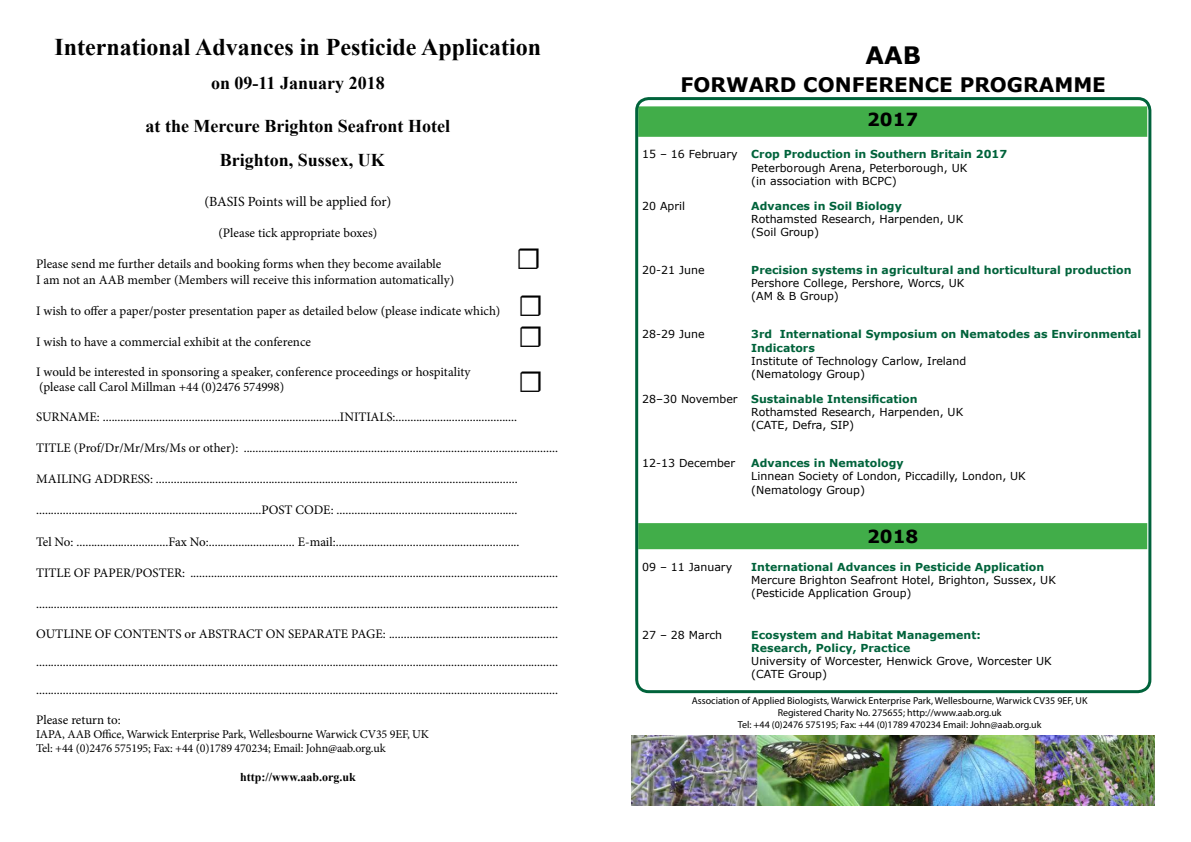
<style>
.page{position:relative;width:1191px;height:842px;background:#fff}
.page>*{position:absolute;margin:0;border:0;box-sizing:border-box;transform-origin:0 0}
.t1{font:30px "Minion Pro";color:#000}
.t2{font:700 24px "Times New Roman";color:#000}
.t3{font:700 24px "Verdana";color:#000}
.t4{font:700 20px "Verdana";color:#000}
.t5{font:700 18px/33.6px "Times New Roman";color:#000;text-align:center}
.t6{font:700 18px "Verdana";color:#000}
.t7{font:14px "Minion Pro";letter-spacing:-.005em;color:#000}
.t8{font:13px/28px "Minion Pro";color:#000}
.t9{font:12px/14.4px "Minion Pro";letter-spacing:-.01em;color:#000}
.t10{font:700 12px "Times New Roman";color:#000}
.t11{font:11px/13.2px "Verdana";color:#000}
.t12{font:700 11px/13.2px "Verdana";color:#00633b}
.t13{font:10px/12px "Myriad Pro";color:#000;text-align:center}
.s1{font-weight:700;color:#00633b}
</style>
<div class="page">
<img style="left:631px;top:736px;width:524px;height:70px">
<svg style="left:639px;top:106px;width:508px;height:443px"></svg>
<div style="left:635px;top:97px;width:516px;height:596px;border:3px solid #00633b;border-radius:12px"></div>
<h2 class="t2" style="left:54px;top:30px;width:488px">International Advances in Pesticide Application</h2>
<h3 class="t5" style="left:211px;top:65px;width:175px">on 09-11 January 2018</h3>
<h3 class="t5" style="left:146px;top:109px;width:306px">at the Mercure Brighton Seafront Hotel<br>Brighton, Sussex, UK</h3>
<p class="t7" style="left:204px;top:192px;width:188px">(BASIS Points will be applied for)</p>
<p class="t8" style="left:218px;top:219px;width:160px">(Please tick appropriate boxes)</p>
<p class="t8" style="left:36px;top:250px;width:407px">Please send me further details and booking forms when they become available</p>
<h1 class="t1" style="left:516px;top:238px;width:27px">☐</h1>
<p class="t8" style="left:36px;top:265px;width:419px">I am not an AAB member (Members will receive this information automatically)</p>
<p class="t8" style="left:36px;top:297px;width:466px">I wish to offer a paper/poster presentation paper as detailed below (please indicate which)</p>
<h1 class="t1" style="left:518px;top:285px;width:27px">☐</h1>
<p class="t8" style="left:36px;top:328px;width:276px">I wish to have a commercial exhibit at the conference</p>
<h1 class="t1" style="left:518px;top:316px;width:27px">☐</h1>
<p class="t8" style="left:36px;top:364px;width:436px;line-height:15.6px">I would be interested in sponsoring a speaker, conference proceedings or hospitality (please call Carol Millman +44 (0)2476 574998)</p>
<h1 class="t1" style="left:518px;top:361px;width:27px">☐</h1>
<p class="t8" style="left:36px;top:403px;width:482px">SURNAME: ................................................................................INITIALS:.........................................</p>
<p class="t8" style="left:36px;top:434px;width:523px">TITLE (Prof/Dr/Mr/Mrs/Ms or other): ..........................................................................................................</p>
<p class="t8" style="left:36px;top:465px;width:483px">MAILING ADDRESS: ..........................................................................................................................</p>
<p class="t8" style="left:36px;top:496px;width:483px">............................................................................POST CODE: .............................................................</p>
<p class="t8" style="left:36px;top:527px;width:485px">Tel No: ...............................Fax No:............................. E-mail:..............................................................</p>
<p class="t8" style="left:36px;top:559px;width:523px">TITLE OF PAPER/POSTER: ............................................................................................................................</p>
<p class="t8" style="left:36px;top:590px;width:523px">................................................................................................................................................................................</p>
<p class="t8" style="left:36px;top:619px;width:523px;text-align:justify">OUTLINE OF CONTENTS or ABSTRACT ON SEPARATE PAGE: ......................................................... ................................................................................................................................................................................ ................................................................................................................................................................................</p>
<p class="t8" style="left:36px;top:705px;width:86px">Please return to:</p>
<p class="t9" style="left:36px;top:727px;width:394px">IAPA, AAB Office, Warwick Enterprise Park, Wellesbourne Warwick CV35 9EF, UK<br>Tel: +44 (0)2476 575195; Fax: +44 (0)1789 470234; Email: John@aab.org.uk</p>
<p class="t10" style="left:240px;top:769px;width:117px">http://www.aab.org.uk</p>
<h2 class="t3" style="left:865px;top:38px;width:57px">AAB</h2>
<h3 class="t4" style="left:680px;top:70px;width:427px">FORWARD CONFERENCE PROGRAMME</h3>
<h3 class="t6" style="left:867px;top:107px;width:53px">2017</h3>
<p class="t11" style="left:751px;top:148px;width:257px;text-indent:-109px">15 – 16 February <span class="s1">Crop Production in Southern Britain 2017<br></span>Peterborough Arena, Peterborough, UK<br>(in association with BCPC)</p>
<p class="t11" style="left:642px;top:199px;width:44px">20 April</p>
<p class="t12" style="left:751px;top:199px;width:152px">Advances in Soil Biology</p>
<p class="t11" style="left:751px;top:212px;width:213px">Rothamsted Research, Harpenden, UK (Soil Group)</p>
<p class="t11" style="left:642px;top:263px;width:64px">20-21 June</p>
<p class="t12" style="left:751px;top:263px;width:382px">Precision systems in agricultural and horticultural production</p>
<p class="t11" style="left:751px;top:276px;width:215px">Pershore College, Pershore, Worcs, UK (AM &amp; B Group)</p>
<p class="t11" style="left:642px;top:328px;width:64px">28-29 June</p>
<p class="t12" style="left:751px;top:328px;width:391px">3rd International Symposium on Nematodes as Environmental<br>Indicators</p>
<p class="t11" style="left:751px;top:354px;width:217px">Institute of Technology Carlow, Ireland (Nematology Group)</p>
<p class="t11" style="left:751px;top:392px;width:213px;text-indent:-109px">28–30 November <span class="s1">Sustainable Intensification<br></span>Rothamsted Research, Harpenden, UK (CATE, Defra, SIP)</p>
<p class="t11" style="left:642px;top:456px;width:94px">12-13 December</p>
<p class="t12" style="left:751px;top:456px;width:154px">Advances in Nematology</p>
<p class="t11" style="left:751px;top:470px;width:276px">Linnean Society of London, Piccadilly, London, UK (Nematology Group)</p>
<h3 class="t6" style="left:867px;top:523px;width:53px">2018</h3>
<p class="t11" style="left:642px;top:560px;width:91px">09 – 11 January</p>
<p class="t12" style="left:751px;top:560px;width:294px">International Advances in Pesticide Application</p>
<p class="t11" style="left:751px;top:573px;width:306px">Mercure Brighton Seafront Hotel, Brighton, Sussex, UK (Pesticide Application Group)</p>
<p class="t11" style="left:642px;top:628px;width:81px">27 – 28 March</p>
<p class="t12" style="left:751px;top:628px;width:231px">Ecosystem and Habitat Management:<br>Research, Policy, Practice</p>
<p class="t11" style="left:751px;top:654px;width:302px">University of Worcester, Henwick Grove, Worcester UK (CATE Group)</p>
<p class="t13" style="left:692px;top:694px;width:397px">Association of Applied Biologists, Warwick Enterprise Park, Wellesbourne, Warwick CV35 9EF, UK<br>Registered Charity No. 275655; http://www.aab.org.uk<br>Tel: +44 (0)2476 575195; Fax: +44 (0)1789 470234 Email: John@aab.org.uk</p>
</div>
